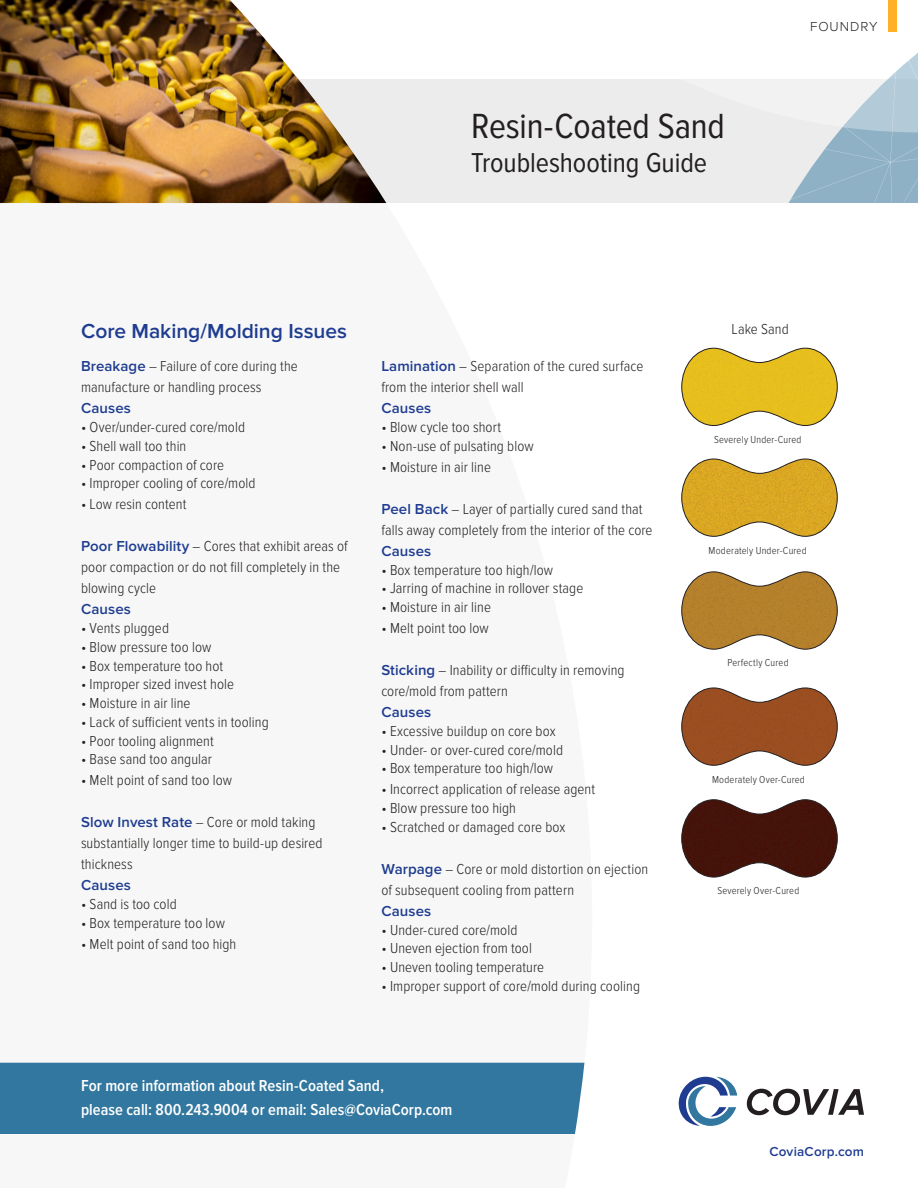
<style>
.page{position:relative;width:918px;height:1188px;background:#fff}
.page>*{position:absolute;margin:0;border:0;box-sizing:border-box;transform-origin:0 0}
.t1{font:36.15px "Proxima Nova Cond";letter-spacing:-.005em;color:#231f20}
.t2{font:28.35px "Proxima Nova Cond";letter-spacing:-.005em;color:#231f20}
.t3{font:600 21px "Proxima Nova";color:#1f3c91}
.t4{font:600 16.5px "Proxima Nova Cond";color:#fff}
.t5{font:300 15px "Proxima Nova Cond";letter-spacing:.005em;color:#231f20}
.t6{font:600 15px "Proxima Nova";letter-spacing:.005em;color:#1f3c91}
.t7{font:600 13.5px "Proxima Nova";letter-spacing:.015em;color:#1f3c91}
.t8{font:300 13.5px "Proxima Nova";letter-spacing:.07em;color:#231f20}
.t9{font:300 10.5px "Proxima Nova Cond";letter-spacing:.02em;color:#231f20}
.s1{font-family:"Proxima Nova";font-weight:600;color:#1f3c91}
</style>
<div class="page">
<div style="left:0;top:1063px;width:584px;height:71px;background:#32779f"></div>
<svg style="left:747px;top:1089px;width:117px;height:26px"></svg>
<svg style="left:679px;top:1077px;width:58px;height:49px"></svg>
<div style="left:0;top:79px;width:918px;height:123px;background:#ececec"></div>
<img style="left:0;top:0;width:386px;height:203px">
<svg style="left:789px;top:31px;width:129px;height:171px"></svg>
<div style="left:888px;top:0;width:9px;height:31px;background:#feb127"></div>
<svg style="left:681px;top:348px;width:157px;height:78px"></svg>
<svg style="left:681px;top:571px;width:157px;height:79px"></svg>
<svg style="left:681px;top:459px;width:157px;height:78px"></svg>
<svg style="left:681px;top:688px;width:157px;height:78px"></svg>
<svg style="left:681px;top:799px;width:157px;height:78px"></svg>
<p class="t1" style="left:471px;top:106px;width:255px">Resin-Coated Sand</p>
<p class="t2" style="left:471px;top:147px;width:237px">Troubleshooting Guide</p>
<p class="t8" style="left:810px;top:19px;width:69px">FOUNDRY</p>
<p class="t3" style="left:81px;top:319px;width:267px">Core Making/Molding Issues</p>
<p class="t5" style="left:732px;top:320px;width:59px">Lake Sand</p>
<p class="t5" style="left:81px;top:358px;width:218px"><span class="s1">Breakage</span> – Failure of core during the</p>
<p class="t5" style="left:81px;top:379px;width:182px">manufacture or handling process</p>
<p class="t6" style="left:81px;top:400px;width:51px">Causes</p>
<p class="t5" style="left:81px;top:419px;width:166px">• Over/under-cured core/mold</p>
<p class="t5" style="left:81px;top:438px;width:107px">• Shell wall too thin</p>
<p class="t5" style="left:81px;top:456px;width:145px">• Poor compaction of core</p>
<p class="t5" style="left:81px;top:475px;width:176px">• Improper cooling of core/mold</p>
<p class="t5" style="left:81px;top:496px;width:107px">• Low resin content</p>
<p class="t5" style="left:81px;top:538px;width:268px"><span class="s1">Poor Flowability</span> – Cores that exhibit areas of</p>
<p class="t5" style="left:81px;top:559px;width:261px">poor compaction or do not fill completely in the</p>
<p class="t5" style="left:81px;top:580px;width:77px">blowing cycle</p>
<p class="t6" style="left:81px;top:601px;width:51px">Causes</p>
<p class="t5" style="left:81px;top:620px;width:90px">• Vents plugged</p>
<p class="t5" style="left:81px;top:639px;width:132px">• Blow pressure too low</p>
<p class="t5" style="left:81px;top:657px;width:144px">• Box temperature too hot</p>
<p class="t5" style="left:81px;top:676px;width:155px">• Improper sized invest hole</p>
<p class="t5" style="left:81px;top:695px;width:111px">• Moisture in air line</p>
<p class="t5" style="left:81px;top:714px;width:189px">• Lack of sufficient vents in tooling</p>
<p class="t5" style="left:81px;top:732px;width:134px">• Poor tooling alignment</p>
<p class="t5" style="left:81px;top:751px;width:133px">• Base sand too angular</p>
<p class="t5" style="left:81px;top:772px;width:153px">• Melt point of sand too low</p>
<p class="t5" style="left:81px;top:814px;width:236px"><span class="s1">Slow Invest Rate</span> – Core or mold taking</p>
<p class="t5" style="left:81px;top:835px;width:243px">substantially longer time to build-up desired</p>
<p class="t5" style="left:81px;top:856px;width:53px">thickness</p>
<p class="t6" style="left:81px;top:877px;width:51px">Causes</p>
<p class="t5" style="left:81px;top:896px;width:97px">• Sand is too cold</p>
<p class="t5" style="left:81px;top:915px;width:145px">• Box temperature too low</p>
<p class="t5" style="left:81px;top:936px;width:157px">• Melt point of sand too high</p>
<p class="t5" style="left:381px;top:358px;width:264px"><span class="s1">Lamination</span> – Separation of the cured surface</p>
<p class="t5" style="left:381px;top:379px;width:144px">from the interior shell wall</p>
<p class="t6" style="left:381px;top:400px;width:51px">Causes</p>
<p class="t5" style="left:381px;top:419px;width:121px">• Blow cycle too short</p>
<p class="t5" style="left:381px;top:438px;width:154px">• Non-use of pulsating blow</p>
<p class="t5" style="left:381px;top:459px;width:111px">• Moisture in air line</p>
<p class="t5" style="left:381px;top:501px;width:263px"><span class="s1">Peel Back</span> – Layer of partially cured sand that</p>
<p class="t5" style="left:381px;top:522px;width:273px">falls away completely from the interior of the core</p>
<p class="t6" style="left:381px;top:542px;width:51px">Causes</p>
<p class="t5" style="left:381px;top:561px;width:173px">• Box temperature too high/low</p>
<p class="t5" style="left:381px;top:580px;width:204px">• Jarring of machine in rollover stage</p>
<p class="t5" style="left:381px;top:599px;width:111px">• Moisture in air line</p>
<p class="t5" style="left:381px;top:620px;width:109px">• Melt point too low</p>
<p class="t5" style="left:381px;top:662px;width:245px"><span class="s1">Sticking</span> – Inability or difficulty in removing</p>
<p class="t5" style="left:381px;top:683px;width:128px">core/mold from pattern</p>
<p class="t6" style="left:381px;top:704px;width:51px">Causes</p>
<p class="t5" style="left:381px;top:723px;width:176px">• Excessive buildup on core box</p>
<p class="t5" style="left:381px;top:741px;width:183px">• Under- or over-cured core/mold</p>
<p class="t5" style="left:381px;top:760px;width:173px">• Box temperature too high/low</p>
<p class="t5" style="left:381px;top:781px;width:215px">• Incorrect application of release agent</p>
<p class="t5" style="left:381px;top:800px;width:136px">• Blow pressure too high</p>
<p class="t5" style="left:381px;top:819px;width:186px">• Scratched or damaged core box</p>
<p class="t5" style="left:381px;top:861px;width:269px"><span class="s1">Warpage</span> – Core or mold distortion on ejection</p>
<p class="t5" style="left:381px;top:882px;width:194px">of subsequent cooling from pattern</p>
<p class="t6" style="left:381px;top:902px;width:51px">Causes</p>
<p class="t5" style="left:381px;top:921px;width:138px">• Under-cured core/mold</p>
<p class="t5" style="left:381px;top:940px;width:152px">• Uneven ejection from tool</p>
<p class="t5" style="left:381px;top:959px;width:164px">• Uneven tooling temperature</p>
<p class="t5" style="left:381px;top:978px;width:260px">• Improper support of core/mold during cooling</p>
<p class="t4" style="left:81px;top:1077px;width:305px">For more information about Resin-Coated Sand,</p>
<p class="t4" style="left:81px;top:1100px;width:373px">please call: 800.243.9004 or email: Sales@CoviaCorp.com</p>
<p class="t9" style="left:714px;top:433px;width:89px">Severely Under-Cured</p>
<p class="t9" style="left:709px;top:544px;width:100px">Moderately Under-Cured</p>
<p class="t9" style="left:727px;top:657px;width:63px">Perfectly Cured</p>
<p class="t9" style="left:712px;top:774px;width:94px">Moderately Over-Cured</p>
<p class="t9" style="left:717px;top:885px;width:84px">Severely Over-Cured</p>
<p class="t7" style="left:769px;top:1144px;width:96px">CoviaCorp.com</p>
</div>
